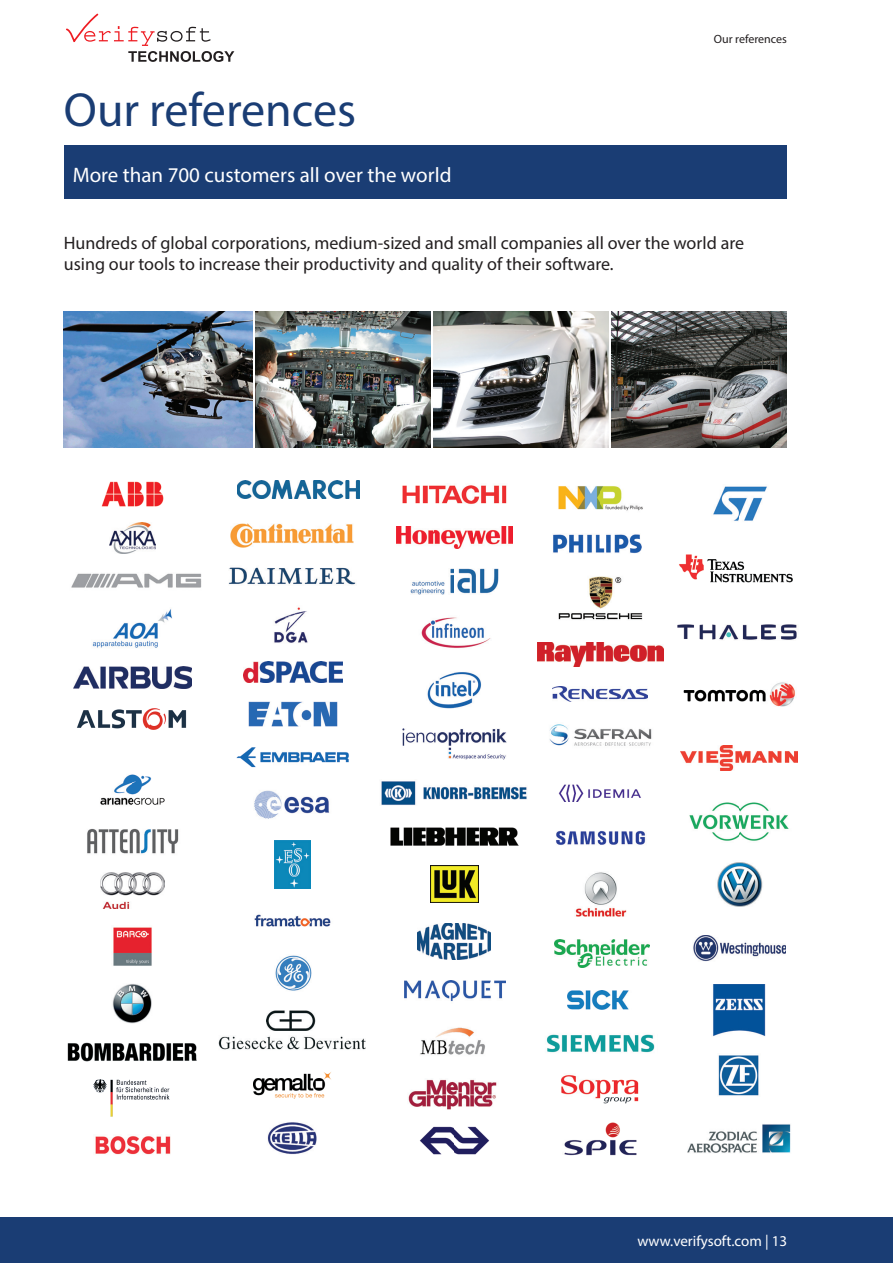
<style>
.page{position:relative;width:893px;height:1263px;background:#fff}
.page>*{position:absolute;margin:0;border:0;box-sizing:border-box;transform-origin:0 0}
.t1{font:48px "Myriad Pro";color:#1a3d74}
.t2{font:21px "Myriad Pro";color:#fff}
.t3{font:18px/21px "Myriad Pro";color:#231f20}
.t4{font:15px "Myriad Pro";color:#fff}
.t5{font:12px "Myriad Pro";color:#231f20}
</style>
<div class="page">
<img style="left:255px;top:311px;width:175px;height:137px">
<img style="left:64px;top:311px;width:188px;height:137px">
<img style="left:434px;top:311px;width:174px;height:137px">
<img style="left:612px;top:311px;width:175px;height:137px">
<svg style="left:66px;top:14px;width:168px;height:48px"></svg>
<img style="left:713px;top:486px;width:54px;height:35px">
<img style="left:677px;top:624px;width:120px;height:16px">
<img style="left:679px;top:554px;width:114px;height:28px">
<img style="left:717px;top:862px;width:46px;height:45px">
<img style="left:718px;top:1055px;width:41px;height:41px">
<img style="left:687px;top:1124px;width:104px;height:29px">
<img style="left:683px;top:682px;width:112px;height:25px">
<img style="left:680px;top:746px;width:118px;height:25px">
<img style="left:713px;top:985px;width:53px;height:51px">
<img style="left:689px;top:802px;width:100px;height:39px">
<img style="left:693px;top:935px;width:93px;height:26px">
<img style="left:113px;top:927px;width:39px;height:39px">
<img style="left:67px;top:1042px;width:130px;height:20px">
<img style="left:95px;top:1136px;width:76px;height:19px">
<img style="left:93px;top:1079px;width:77px;height:38px">
<img style="left:112px;top:984px;width:40px;height:39px">
<img style="left:71px;top:573px;width:130px;height:15px">
<img style="left:73px;top:667px;width:119px;height:22px">
<img style="left:109px;top:523px;width:47px;height:30px">
<img style="left:87px;top:828px;width:92px;height:26px">
<img style="left:100px;top:872px;width:65px;height:36px">
<img style="left:92px;top:609px;width:80px;height:39px">
<img style="left:77px;top:708px;width:110px;height:22px">
<img style="left:102px;top:482px;width:61px;height:24px">
<img style="left:100px;top:774px;width:65px;height:31px">
<img style="left:267px;top:1122px;width:50px;height:32px">
<img style="left:231px;top:523px;width:123px;height:24px">
<img style="left:228px;top:567px;width:128px;height:18px">
<img style="left:254px;top:790px;width:76px;height:29px">
<img style="left:274px;top:840px;width:37px;height:48px">
<img style="left:254px;top:1072px;width:77px;height:27px">
<img style="left:275px;top:955px;width:36px;height:36px">
<img style="left:237px;top:480px;width:123px;height:19px">
<img style="left:274px;top:607px;width:34px;height:36px">
<img style="left:248px;top:701px;width:89px;height:25px">
<img style="left:243px;top:662px;width:99px;height:20px">
<img style="left:267px;top:1010px;width:49px;height:21px">
<img style="left:218px;top:1036px;width:147px;height:14px">
<img style="left:236px;top:747px;width:113px;height:21px">
<img style="left:254px;top:914px;width:77px;height:13px">
<img style="left:421px;top:617px;width:70px;height:31px">
<img style="left:427px;top:672px;width:54px;height:36px">
<img style="left:403px;top:729px;width:103px;height:30px">
<img style="left:381px;top:781px;width:146px;height:24px">
<img style="left:408px;top:1079px;width:89px;height:31px">
<img style="left:402px;top:485px;width:105px;height:20px">
<img style="left:396px;top:526px;width:116px;height:22px">
<img style="left:390px;top:827px;width:128px;height:18px">
<img style="left:418px;top:923px;width:73px;height:37px">
<img style="left:405px;top:980px;width:101px;height:22px">
<img style="left:420px;top:1027px;width:65px;height:28px">
<img style="left:410px;top:569px;width:88px;height:25px">
<img style="left:430px;top:866px;width:48px;height:36px">
<img style="left:420px;top:1126px;width:69px;height:28px">
<img style="left:558px;top:486px;width:85px;height:25px">
<img style="left:553px;top:534px;width:89px;height:19px">
<img style="left:558px;top:784px;width:83px;height:18px">
<img style="left:546px;top:1034px;width:109px;height:19px">
<img style="left:560px;top:1074px;width:79px;height:30px">
<img style="left:575px;top:872px;width:51px;height:44px">
<img style="left:567px;top:990px;width:62px;height:20px">
<img style="left:537px;top:642px;width:126px;height:24px">
<img style="left:549px;top:724px;width:103px;height:22px">
<img style="left:555px;top:939px;width:94px;height:28px">
<img style="left:564px;top:1123px;width:73px;height:32px">
<img style="left:558px;top:576px;width:84px;height:44px">
<img style="left:553px;top:687px;width:94px;height:15px">
<img style="left:556px;top:830px;width:90px;height:15px">
<div style="left:0;top:1218px;width:893px;height:45px;background:#1a3d74"></div>
<div style="left:64px;top:145px;width:723px;height:54px;background:#1a3d74"></div>
<h1 class="t1" style="left:64px;top:80px;width:294px">Our references</h1>
<p class="t2" style="left:73px;top:162px;width:380px">More than 700 customers all over the world</p>
<p class="t5" style="left:714px;top:32px;width:75px">Our references</p>
<p class="t3" style="left:64px;top:232px;width:682px">Hundreds of global corporations, medium-sized and small companies all over the world are using our tools to increase their productivity and quality of their software.</p>
<p class="t4" style="left:637px;top:1232px;width:151px">www.verifysoft.com | 13</p>
</div>
